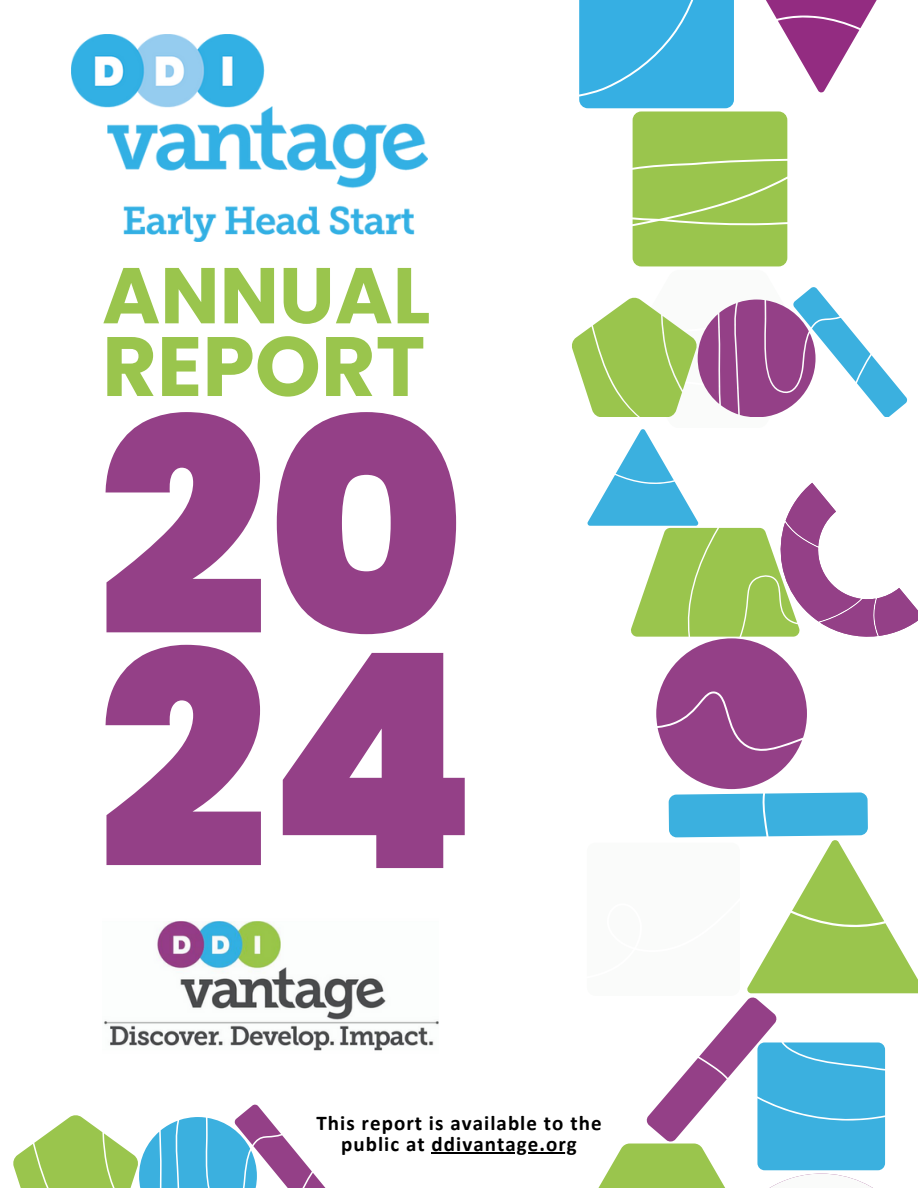
<style>
.page{position:relative;width:918px;height:1188px;background:#fff}
.page>*{position:absolute;margin:0;border:0;box-sizing:border-box;transform-origin:0 0}
.t1{font:900 298.8px/232.6px "Poppins";color:#944087}
.t2{font:700 84px "Poppins";color:#9ac54d}
.t3{font:700 78.9px "Poppins";color:#9ac54d}
.t4{font:700 21px/21.3px "Calibri";letter-spacing:.05em;color:#000;text-align:center}
</style>
<div class="page">
<svg style="left:13px;top:1104px;width:313px;height:84px"></svg>
<img style="left:104px;top:921px;width:334px;height:130px">
<svg style="left:572px;top:0;width:346px;height:1188px"></svg>
<img style="left:72px;top:35px;width:355px;height:207px">
<hr style="left:432px;top:1152px;width:146px;height:1px;background:#000">
<p class="t3" style="left:102px;top:240px;width:330px">ANNUAL</p>
<p class="t2" style="left:102px;top:308px;width:325px">REPORT</p>
<h2 class="t1" style="left:98px;top:414px;width:381px">20<br>24</h2>
<p class="t4" style="left:316px;top:1114px;width:287px">This report is available to the public at ddivantage.org</p>
</div>
